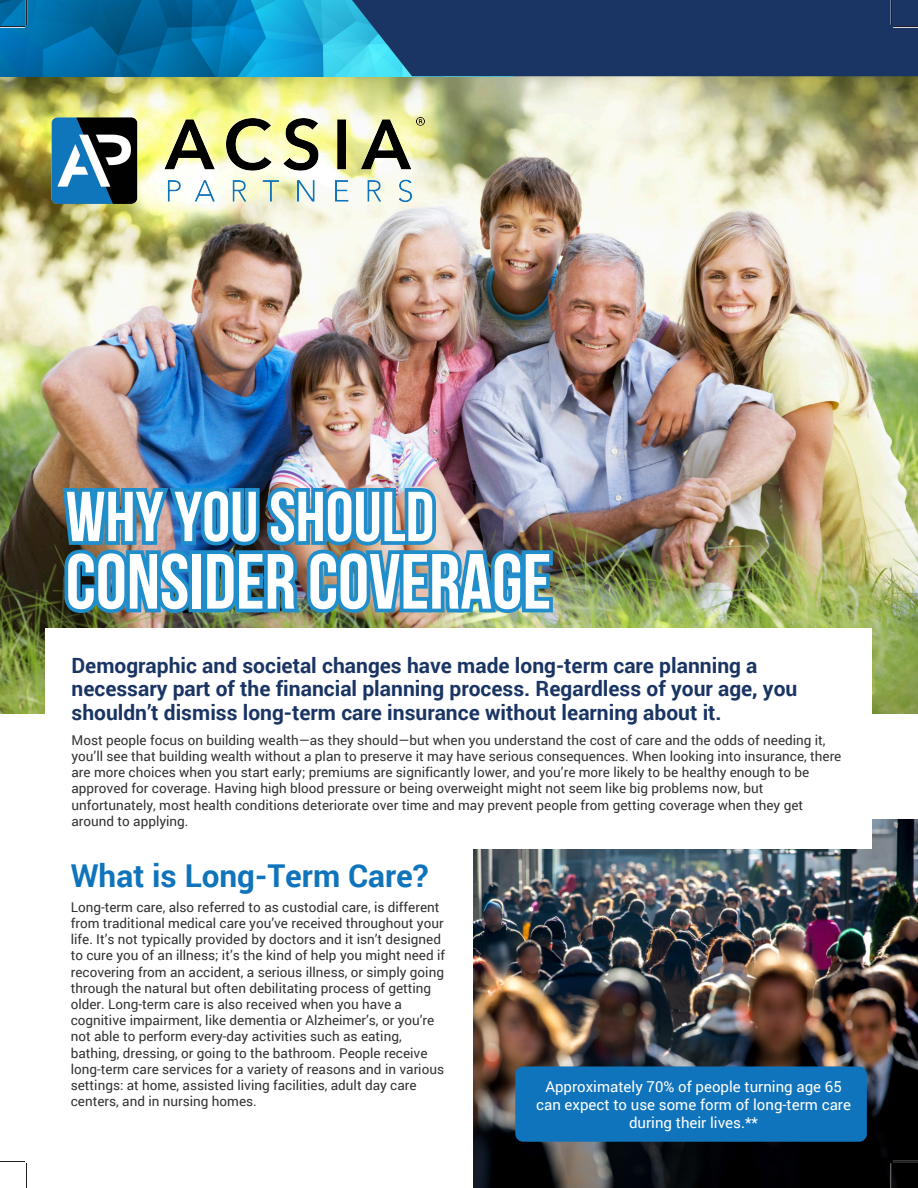
<style>
.page{position:relative;width:918px;height:1188px;background:#fff}
.page>*{position:absolute;margin:0;border:0;box-sizing:border-box;transform-origin:0 0}
.t1{font:78px "Bebas Neue";color:#fff}
.t2{font:70.5px "Bebas Neue";color:#fff}
.t3{font:700 31.5px "Roboto";color:#1074bc}
.t4{font:700 21px/23.5px "Roboto";color:#1a3564}
.t5{font:15px/18px "Roboto";color:#fff;text-align:center}
.t6{font:13.5px/16.2px "Roboto";color:#313232}
</style>
<div class="page">
<img style="left:0;top:76px;width:917px;height:638px">
<img style="left:473px;top:819px;width:445px;height:369px">
<img style="left:0;top:0;width:352px;height:76px">
<div style="left:46px;top:628px;width:826px;height:221px;background:#fff"></div>
<div style="left:515px;top:1066px;width:352px;height:76px;background:#1074bc;border-radius:8px"></div>
<img style="left:58px;top:484px;width:499px;height:134px">
<svg style="left:0;top:1161px;width:27px;height:27px"></svg>
<svg style="left:891px;top:1161px;width:27px;height:27px"></svg>
<svg style="left:0;top:0;width:27px;height:28px"></svg>
<div style="left:352px;top:0;width:566px;height:76px;background:#1a3564"></div>
<img style="left:42px;top:107px;width:402px;height:107px">
<h2 class="t2" style="left:66px;top:478px;width:370px">WHY YOU SHOULD</h2>
<h1 class="t1" style="left:66px;top:539px;width:487px">CONSIDER COVERAGE</h1>
<h3 class="t4" style="left:72px;top:652px;width:727px">Demographic and societal changes have made long-term care planning a necessary part of the financial planning process. Regardless of your age, you shouldn’t dismiss long-term care insurance without learning about it.</h3>
<p class="t6" style="left:72px;top:731px;width:771px">Most people focus on building wealth—as they should—but when you understand the cost of care and the odds of needing it, you’ll see that building wealth without a plan to preserve it may have serious consequences. When looking into insurance, there are more choices when you start early; premiums are significantly lower, and you’re more likely to be healthy enough to be approved for coverage. Having high blood pressure or being overweight might not seem like big problems now, but unfortunately, most health conditions deteriorate over time and may prevent people from getting coverage when they get around to applying.</p>
<h3 class="t3" style="left:71px;top:853px;width:359px">What is Long-Term Care?</h3>
<p class="t6" style="left:71px;top:898px;width:376px">Long-term care, also referred to as custodial care, is different from traditional medical care you’ve received throughout your life. It’s not typically provided by doctors and it isn’t designed to cure you of an illness; it’s the kind of help you might need if recovering from an accident, a serious illness, or simply going through the natural but often debilitating process of getting older. Long-term care is also received when you have a cognitive impairment, like dementia or Alzheimer’s, or you’re not able to perform every-day activities such as eating, bathing, dressing, or going to the bathroom. People receive long-term care services for a variety of reasons and in various settings: at home, assisted living facilities, adult day care centers, and in nursing homes.</p>
<p class="t5" style="left:536px;top:1078px;width:316px">Approximately 70% of people turning age 65 can expect to use some form of long-term care during their lives.**</p>
</div>
